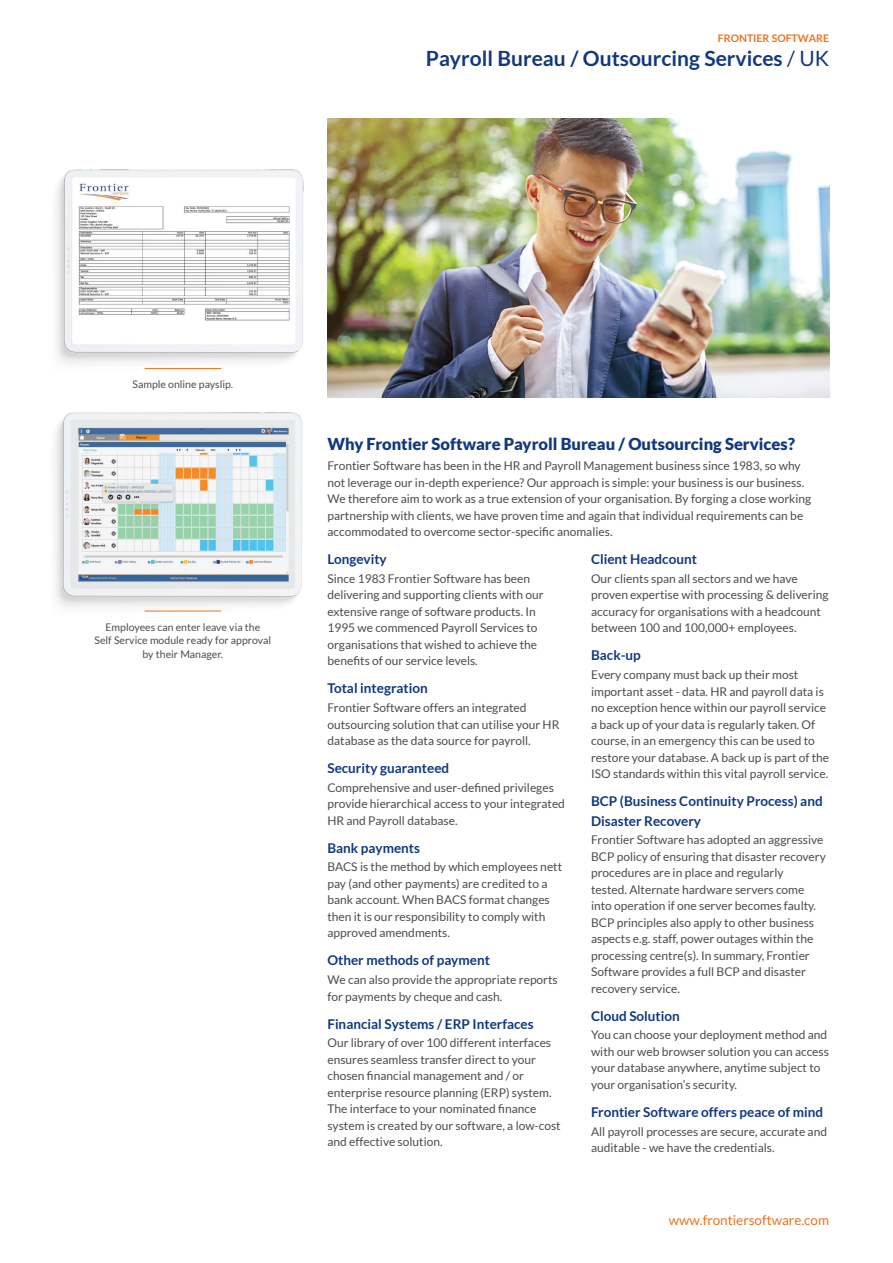
<style>
.page{position:relative;width:893px;height:1263px;background:#fff}
.page>*{position:absolute;margin:0;border:0;box-sizing:border-box;transform-origin:0 0}
.t1{font:700 21px "Lato";color:#113880}
.Paragraph_Header{font:900 16.5px "Lato";color:#113880}
.Paragraph_Header_B{font:700 13.5px/19.5px "Lato";color:#113880}
.t2{font:13.5px "Lato";color:#eb741f}
.Body_Copy{font:12px/16.5px "Lato";color:#4b4c4d}
.t3{font:10.5px/13.5px "Lato";color:#4b4c4d;text-align:center}
.t4{font:700 10.5px "Lato";color:#eb741f}
.s1{font-weight:400}
</style>
<div class="page">
<img style="left:56px;top:169px;width:248px;height:201px">
<hr style="left:145px;top:368px;width:76px;height:1px;background:#eb741f">
<img style="left:327px;top:119px;width:502px;height:279px">
<img style="left:55px;top:412px;width:248px;height:200px">
<hr style="left:145px;top:611px;width:76px;height:1px;background:#eb741f">
<p class="t4" style="left:718px;top:33px;width:113px">FRONTIER SOFTWARE</p>
<p class="t1" style="left:426px;top:47px;width:405px">Payroll Bureau / Outsourcing Services <span class="s1">/ UK</span></p>
<p class="t3" style="left:133px;top:377px;width:102px">Sample online payslip.</p>
<p class="t3" style="left:94px;top:620px;width:178px">Employees can enter leave via the<br>Self Service module ready for approval by their Manager.</p>
<p class="Paragraph_Header" style="left:327px;top:434px;width:469px">Why Frontier Software Payroll Bureau / Outsourcing Services?</p>
<p class="Body_Copy" style="left:327px;top:458px;width:485px">Frontier Software has been in the HR and Payroll Management business since 1983, so why not leverage our in-depth experience? Our approach is simple: your business is our business.<br>We therefore aim to work as a true extension of your organisation. By forging a close working partnership with clients, we have proven time and again that individual requirements can be accommodated to overcome sector-specific anomalies.</p>
<p class="Paragraph_Header_B" style="left:327px;top:549px;width:61px">Longevity</p>
<p class="Body_Copy" style="left:327px;top:570px;width:218px">Since 1983 Frontier Software has been delivering and supporting clients with our extensive range of software products. In 1995 we commenced Payroll Services to organisations that wished to achieve the benefits of our service levels.</p>
<p class="Paragraph_Header_B" style="left:327px;top:679px;width:102px">Total integration</p>
<p class="Body_Copy" style="left:327px;top:699px;width:233px">Frontier Software offers an integrated outsourcing solution that can utilise your HR database as the data source for payroll.</p>
<p class="Paragraph_Header_B" style="left:327px;top:758px;width:123px">Security guaranteed</p>
<p class="Body_Copy" style="left:327px;top:779px;width:239px">Comprehensive and user-defined privileges provide hierarchical access to your integrated<br>HR and Payroll database.</p>
<p class="Paragraph_Header_B" style="left:327px;top:838px;width:94px">Bank payments</p>
<p class="Body_Copy" style="left:327px;top:859px;width:236px">BACS is the method by which employees nett pay (and other payments) are credited to a bank account. When BACS format changes then it is our responsibility to comply with approved amendments.</p>
<p class="Paragraph_Header_B" style="left:327px;top:950px;width:164px">Other methods of payment</p>
<p class="Body_Copy" style="left:327px;top:971px;width:232px">We can also provide the appropriate reports for payments by cheque and cash.</p>
<p class="Paragraph_Header_B" style="left:327px;top:1014px;width:208px">Financial Systems / ERP Interfaces</p>
<p class="Body_Copy" style="left:327px;top:1034px;width:235px">Our library of over 100 different interfaces ensures seamless transfer direct to your chosen financial management and / or enterprise resource planning (ERP) system.<br>The interface to your nominated finance system is created by our software, a low-cost and effective solution.</p>
<p class="Paragraph_Header_B" style="left:591px;top:549px;width:107px">Client Headcount</p>
<p class="Body_Copy" style="left:591px;top:570px;width:239px">Our clients span all sectors and we have proven expertise with processing &amp; delivering accuracy for organisations with a headcount between 100 and 100,000+ employees.</p>
<p class="Paragraph_Header_B" style="left:591px;top:646px;width:51px">Back-up</p>
<p class="Body_Copy" style="left:591px;top:666px;width:240px">Every company must back up their most important asset - data. HR and payroll data is no exception hence within our payroll service a back up of your data is regularly taken. Of course, in an emergency this can be used to restore your database. A back up is part of the ISO standards within this vital payroll service.</p>
<p class="Paragraph_Header_B" style="left:591px;top:791px;width:233px">BCP (Business Continuity Process) and<br>Disaster Recovery</p>
<p class="Body_Copy" style="left:591px;top:831px;width:236px">Frontier Software has adopted an aggressive BCP policy of ensuring that disaster recovery procedures are in place and regularly<br>tested. Alternate hardware servers come into operation if one server becomes faulty.<br>BCP principles also apply to other business aspects e.g. staff, power outages within the processing centre(s). In summary, Frontier Software provides a full BCP and disaster recovery service.</p>
<p class="Paragraph_Header_B" style="left:591px;top:1006px;width:90px">Cloud Solution</p>
<p class="Body_Copy" style="left:591px;top:1027px;width:239px">You can choose your deployment method and with our web browser solution you can access your database anywhere, anytime subject to your organisation’s security.</p>
<p class="Paragraph_Header_B" style="left:591px;top:1102px;width:234px">Frontier Software offers peace of mind</p>
<p class="Body_Copy" style="left:591px;top:1123px;width:237px">All payroll processes are secure, accurate and auditable - we have the credentials.</p>
<p class="t2" style="left:669px;top:1212px;width:162px">www.frontiersoftware.com</p>
</div>
